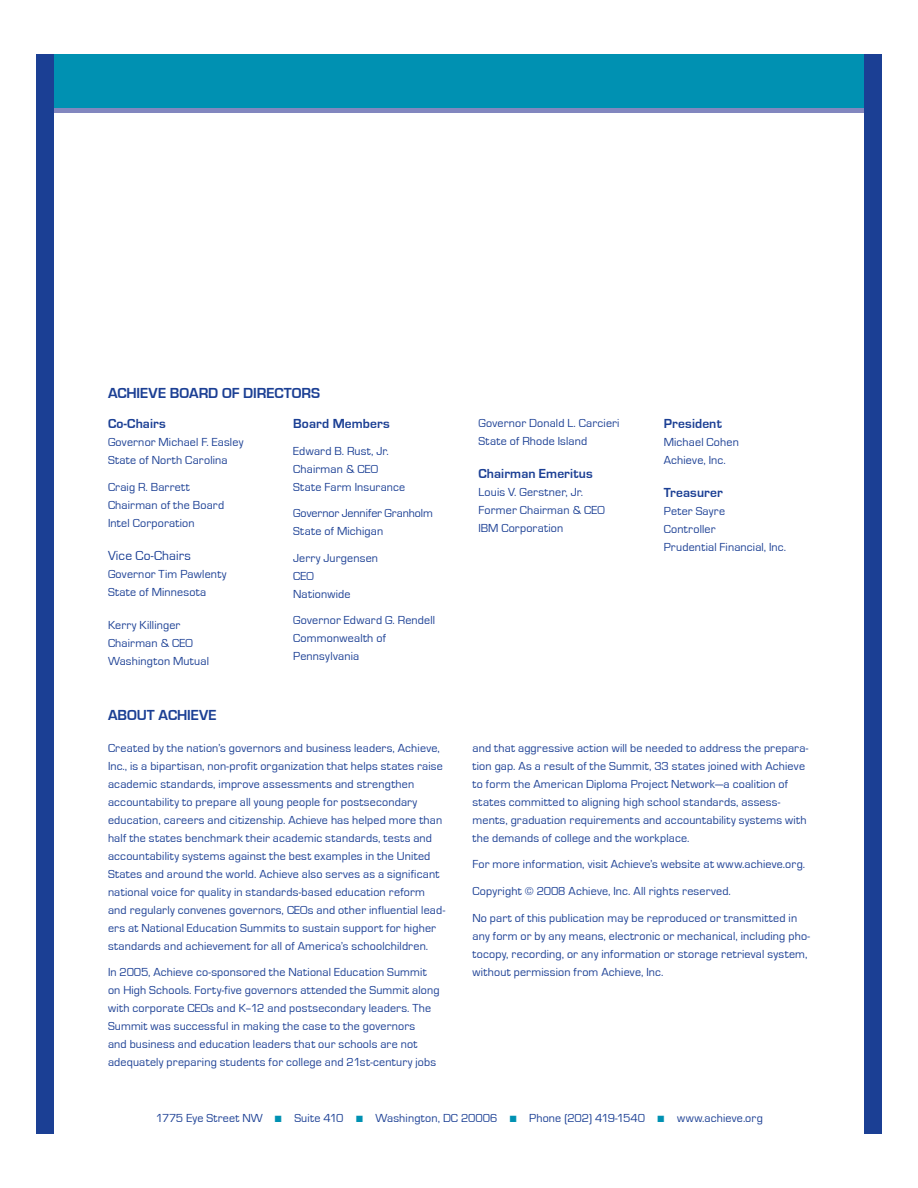
<style>
.page{position:relative;width:918px;height:1188px;background:#fff}
.page>*{position:absolute;margin:0;border:0;box-sizing:border-box;transform-origin:0 0}
.t1{font:700 15px "Eurostile";color:#1b3f94}
.t2{font:700 13.5px "Eurostile";letter-spacing:.01em;color:#1b3f94}
.t3{font:13.5px "Eurostile";letter-spacing:.01em;color:#1b3f94}
.t4{font:12px/18px "Eurostile";letter-spacing:.015em;color:#1b3f94}
.s1{color:#0091b2}
</style>
<div class="page">
<div style="left:40px;top:54px;width:835px;height:57px;background:#0091b2"></div>
<div style="left:39px;top:108px;width:825px;height:5px;background:#8287bf"></div>
<div style="left:36px;top:54px;width:18px;height:1080px;background:#1b3f94"></div>
<div style="left:864px;top:54px;width:18px;height:1080px;background:#1b3f94"></div>
<p class="t1" style="left:108px;top:385px;width:18px">Achie</p>
<p class="t1" style="left:149px;top:385px;width:42px">ve Board</p>
<p class="t1" style="left:222px;top:385px;width:41px">of Directors</p>
<p class="t2" style="left:108px;top:416px;width:59px">Co-Chairs</p>
<p class="t4" style="left:108px;top:433px;width:137px">Governor Michael F. Easley<br>State of North Carolina</p>
<p class="t4" style="left:108px;top:478px;width:118px">Craig R. Barrett<br>Chairman of the Board<br>Intel Corporation</p>
<p class="t3" style="left:108px;top:548px;width:84px">Vice Co-Chairs</p>
<p class="t4" style="left:108px;top:565px;width:120px">Governor Tim Pawlenty<br>State of Minnesota</p>
<p class="t4" style="left:108px;top:617px;width:102px">Kerry Killinger<br>Chairman &amp; CEO<br>Washington Mutual</p>
<p class="t1" style="left:108px;top:707px;width:110px">ABOUT ACHIEVE</p>
<p class="t2" style="left:293px;top:416px;width:98px">Board Members</p>
<p class="t4" style="left:293px;top:442px;width:114px">Edward B. Rust, Jr.<br>Chairman &amp; CEO<br>State Farm Insurance</p>
<p class="t4" style="left:293px;top:504px;width:141px">Governor Jennifer Granholm<br>State of Michigan</p>
<p class="t4" style="left:293px;top:549px;width:86px">Jerry Jurgensen<br>CEO<br>Nationwide</p>
<p class="t4" style="left:293px;top:612px;width:143px">Governor Edward G. Rendell<br>Commonwealth of<br>Pennsylvania</p>
<p class="t4" style="left:108px;top:739px;width:339px">Created by the nation’s governors and business leaders, Achieve, Inc., is a bipartisan, non-profit organization that helps states raise academic standards, improve assessments and strengthen accountability to prepare all young people for postsecondary education, careers and citizenship. Achieve has helped more than half the states benchmark their academic standards, tests and accountability systems against the best examples in the United States and around the world. Achieve also serves as a significant national voice for quality in standards-based education reform and regularly convenes governors, CEOs and other influential lead&shy;ers at National Education Summits to sustain support for higher standards and achievement for all of America’s schoolchildren.</p>
<p class="t4" style="left:108px;top:964px;width:333px">In 2005, Achieve co-sponsored the National Education Summit on High Schools. Forty-five governors attended the Summit along with corporate CEOs and K–12 and postsecondary leaders. The Summit was successful in making the case to the governors<br>and business and education leaders that our schools are not adequately preparing students for college and 21st-century jobs</p>
<p class="t4" style="left:479px;top:414px;width:142px">Governor Donald L. Carcieri<br>State of Rhode Island</p>
<p class="t2" style="left:479px;top:466px;width:116px">Chairman Emeritus</p>
<p class="t4" style="left:479px;top:484px;width:128px">Louis V. Gerstner, Jr.<br>Former Chairman &amp; CEO<br>IBM Corporation</p>
<p class="t2" style="left:664px;top:416px;width:60px">President</p>
<p class="t4" style="left:664px;top:433px;width:77px">Michael Cohen<br>Achieve, Inc.</p>
<p class="t2" style="left:664px;top:485px;width:60px">Treasurer</p>
<p class="t4" style="left:664px;top:503px;width:124px">Peter Sayre<br>Controller<br>Prudential Financial, Inc.</p>
<p class="t4" style="left:472px;top:739px;width:337px">and that aggressive action will be needed to address the prepara&shy;tion gap. As a result of the Summit, 33 states joined with Achieve to form the American Diploma Project Network—a coalition of states committed to aligning high school standards, assess&shy;ments, graduation requirements and accountability systems with the demands of college and the workplace.</p>
<p class="t4" style="left:472px;top:856px;width:334px">For more information, visit Achieve’s website at www.achieve.org.</p>
<p class="t4" style="left:472px;top:882px;width:260px">Copyright © 2008 Achieve, Inc. All rights reserved.</p>
<p class="t4" style="left:472px;top:909px;width:339px">No part of this publication may be reproduced or transmitted in any form or by any means, electronic or mechanical, including pho&shy;tocopy, recording, or any information or storage retrieval system, without permission from Achieve, Inc.</p>
<p class="t4" style="left:156px;top:1109px;width:609px">1775 Eye Street NW <span class="s1">■</span> Suite 410 <span class="s1">■</span> Washington, DC 20006 <span class="s1">■</span> Phone (202) 419-1540 <span class="s1">■</span> www.achieve.org</p>
</div>
